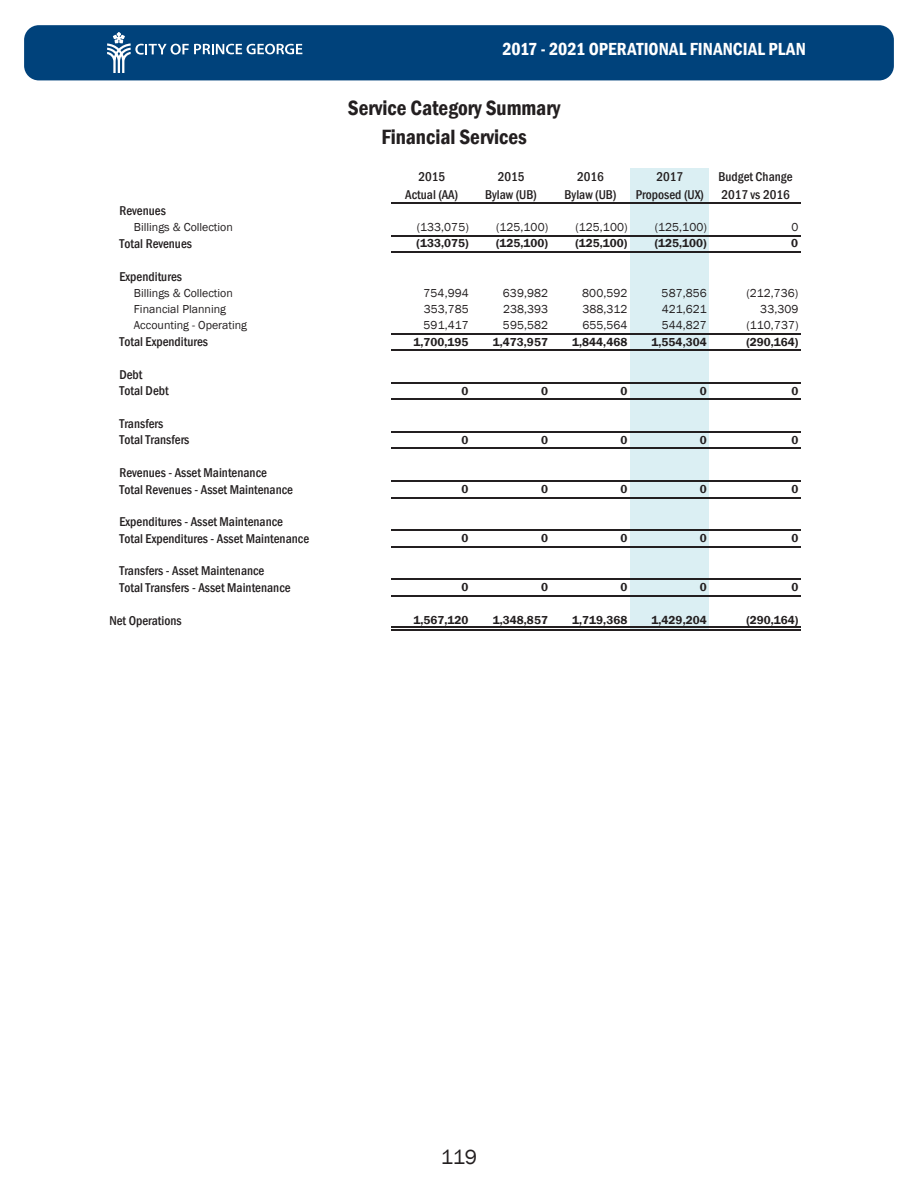
<style>
.page{position:relative;width:918px;height:1188px;background:#fff}
.page>*{position:absolute;margin:0;border:0;box-sizing:border-box;transform-origin:0 0}
.t1{font:600 condensed 21.3px/29px "Franklin Gothic";color:#231f20;text-align:center}
.t2{font:21px "Franklin Gothic";color:#231f20}
.t3{font:600 condensed 18px "Franklin Gothic";color:#fff}
.t4{font:500 condensed 13.2px/17.9px "Franklin Gothic";letter-spacing:.005em;color:#231f20}
.t5{font:11.85px "Franklin Gothic";letter-spacing:.005em;color:#231f20}
.t6{font:600 11.85px "Franklin Gothic";letter-spacing:.005em;color:#231f20}
</style>
<div class="page">
<div style="left:630px;top:169px;width:80px;height:460px;background:#dbeff3"></div>
<div style="left:709px;top:169px;width:92px;height:460px;background:#fff"></div>
<hr style="left:392px;top:202px;width:409px;height:1px;background:#231f20">
<hr style="left:392px;top:235px;width:409px;height:1px;background:#231f20">
<hr style="left:392px;top:251px;width:409px;height:2px;background:#231f20">
<hr style="left:392px;top:333px;width:409px;height:1px;background:#231f20">
<hr style="left:392px;top:350px;width:409px;height:1px;background:#231f20">
<hr style="left:392px;top:382px;width:409px;height:2px;background:#231f20">
<hr style="left:392px;top:399px;width:409px;height:1px;background:#231f20">
<hr style="left:392px;top:431px;width:409px;height:2px;background:#231f20">
<hr style="left:392px;top:448px;width:409px;height:1px;background:#231f20">
<hr style="left:392px;top:481px;width:409px;height:1px;background:#231f20">
<hr style="left:392px;top:497px;width:409px;height:1px;background:#231f20">
<hr style="left:392px;top:530px;width:409px;height:1px;background:#231f20">
<hr style="left:392px;top:546px;width:409px;height:1px;background:#231f20">
<hr style="left:392px;top:579px;width:409px;height:1px;background:#231f20">
<hr style="left:392px;top:595px;width:409px;height:2px;background:#231f20">
<hr style="left:392px;top:627px;width:409px;height:1px;background:#231f20">
<hr style="left:392px;top:629px;width:409px;height:2px;background:#231f20">
<div style="left:24px;top:25px;width:870px;height:55px;background:#00427b;border-radius:15px"></div>
<svg style="left:107px;top:32px;width:195px;height:41px"></svg>
<h3 class="t3" style="left:502px;top:38px;width:305px">2017 - 2021 OPERATIONAL FINANCIAL PLAN</h3>
<h1 class="t1" style="left:348px;top:93px;width:214px">Service Category Summary<br>Financial Services</h1>
<p class="t4" style="left:405px;top:168px;width:54px;text-align:center">2015<br>Actual (AA)</p>
<p class="t4" style="left:485px;top:168px;width:53px;text-align:center">2015<br>Bylaw (UB)</p>
<p class="t4" style="left:564px;top:168px;width:53px;text-align:center">2016<br>Bylaw (UB)</p>
<p class="t4" style="left:636px;top:168px;width:70px;text-align:center">2017<br>Proposed (UX)</p>
<p class="t4" style="left:718px;top:168px;width:76px">Budget Change<br>2017 vs 2016</p>
<p class="t4" style="left:120px;top:202px;width:48px">Revenues</p>
<p class="t5" style="left:134px;top:220px;width:100px">Billings &amp; Collection</p>
<p class="t5" style="left:417px;top:220px;width:54px">(133,075)</p>
<p class="t5" style="left:496px;top:220px;width:54px">(125,100)</p>
<p class="t5" style="left:575px;top:220px;width:54px">(125,100)</p>
<p class="t5" style="left:655px;top:220px;width:54px">(125,100)</p>
<p class="t5" style="left:791px;top:220px;width:8px">0</p>
<p class="t4" style="left:120px;top:234px;width:74px">Total Revenues</p>
<p class="t6" style="left:417px;top:237px;width:54px">(133,075)</p>
<p class="t6" style="left:496px;top:237px;width:54px">(125,100)</p>
<p class="t6" style="left:575px;top:237px;width:54px">(125,100)</p>
<p class="t6" style="left:655px;top:237px;width:54px">(125,100)</p>
<p class="t6" style="left:791px;top:237px;width:8px">0</p>
<p class="t4" style="left:120px;top:267px;width:64px">Expenditures</p>
<p class="t5" style="left:134px;top:286px;width:100px">Billings &amp; Collection</p>
<p class="t5" style="left:424px;top:286px;width:47px">754,994</p>
<p class="t5" style="left:503px;top:286px;width:47px">639,982</p>
<p class="t5" style="left:582px;top:286px;width:47px">800,592</p>
<p class="t5" style="left:662px;top:286px;width:47px">587,856</p>
<p class="t5" style="left:746px;top:286px;width:54px">(212,736)</p>
<p class="t5" style="left:134px;top:302px;width:94px">Financial Planning</p>
<p class="t5" style="left:424px;top:302px;width:47px">353,785</p>
<p class="t5" style="left:503px;top:302px;width:47px">238,393</p>
<p class="t5" style="left:582px;top:302px;width:47px">388,312</p>
<p class="t5" style="left:662px;top:302px;width:47px">421,621</p>
<p class="t5" style="left:760px;top:302px;width:40px">33,309</p>
<p class="t5" style="left:134px;top:319px;width:115px">Accounting - Operating</p>
<p class="t5" style="left:424px;top:319px;width:47px">591,417</p>
<p class="t5" style="left:503px;top:319px;width:47px">595,582</p>
<p class="t5" style="left:582px;top:319px;width:47px">655,564</p>
<p class="t5" style="left:662px;top:319px;width:47px">544,827</p>
<p class="t5" style="left:746px;top:319px;width:54px">(110,737)</p>
<p class="t4" style="left:120px;top:333px;width:90px">Total Expenditures</p>
<p class="t6" style="left:413px;top:335px;width:57px">1,700,195</p>
<p class="t6" style="left:493px;top:335px;width:57px">1,473,957</p>
<p class="t6" style="left:572px;top:335px;width:57px">1,844,468</p>
<p class="t6" style="left:652px;top:335px;width:57px">1,554,304</p>
<p class="t6" style="left:746px;top:335px;width:54px">(290,164)</p>
<p class="t4" style="left:120px;top:366px;width:51px;line-height:16.4px">Debt<br>Total Debt</p>
<p class="t6" style="left:462px;top:384px;width:8px">0</p>
<p class="t6" style="left:541px;top:384px;width:8px">0</p>
<p class="t6" style="left:620px;top:384px;width:8px">0</p>
<p class="t6" style="left:700px;top:384px;width:8px">0</p>
<p class="t6" style="left:791px;top:384px;width:8px">0</p>
<p class="t4" style="left:120px;top:415px;width:71px;line-height:16.4px">Transfers<br>Total Transfers</p>
<p class="t4" style="left:120px;top:464px;width:175px;line-height:16.4px">Revenues - Asset Maintenance<br>Total Revenues - Asset Maintenance</p>
<p class="t4" style="left:120px;top:514px;width:191px;line-height:16.4px">Expenditures - Asset Maintenance<br>Total Expenditures - Asset Maintenance</p>
<p class="t4" style="left:120px;top:563px;width:173px;line-height:16.4px">Transfers - Asset Maintenance<br>Total Transfers - Asset Maintenance</p>
<p class="t6" style="left:462px;top:433px;width:8px">0</p>
<p class="t6" style="left:541px;top:433px;width:8px">0</p>
<p class="t6" style="left:620px;top:433px;width:8px">0</p>
<p class="t6" style="left:700px;top:433px;width:8px">0</p>
<p class="t6" style="left:791px;top:433px;width:8px">0</p>
<p class="t6" style="left:462px;top:482px;width:8px">0</p>
<p class="t6" style="left:541px;top:482px;width:8px">0</p>
<p class="t6" style="left:620px;top:482px;width:8px">0</p>
<p class="t6" style="left:700px;top:482px;width:8px">0</p>
<p class="t6" style="left:791px;top:482px;width:8px">0</p>
<p class="t6" style="left:462px;top:531px;width:8px">0</p>
<p class="t6" style="left:541px;top:531px;width:8px">0</p>
<p class="t6" style="left:620px;top:531px;width:8px">0</p>
<p class="t6" style="left:700px;top:531px;width:8px">0</p>
<p class="t6" style="left:791px;top:531px;width:8px">0</p>
<p class="t6" style="left:462px;top:581px;width:8px">0</p>
<p class="t6" style="left:541px;top:581px;width:8px">0</p>
<p class="t6" style="left:620px;top:581px;width:8px">0</p>
<p class="t6" style="left:700px;top:581px;width:8px">0</p>
<p class="t6" style="left:791px;top:581px;width:8px">0</p>
<p class="t4" style="left:109px;top:611px;width:74px">Net Operations</p>
<p class="t6" style="left:413px;top:613px;width:57px">1,567,120</p>
<p class="t6" style="left:493px;top:613px;width:57px">1,348,857</p>
<p class="t6" style="left:572px;top:613px;width:57px">1,719,368</p>
<p class="t6" style="left:652px;top:613px;width:57px">1,429,204</p>
<p class="t6" style="left:746px;top:613px;width:54px">(290,164)</p>
<h2 class="t2" style="left:441px;top:1145px;width:38px">119</h2>
</div>
